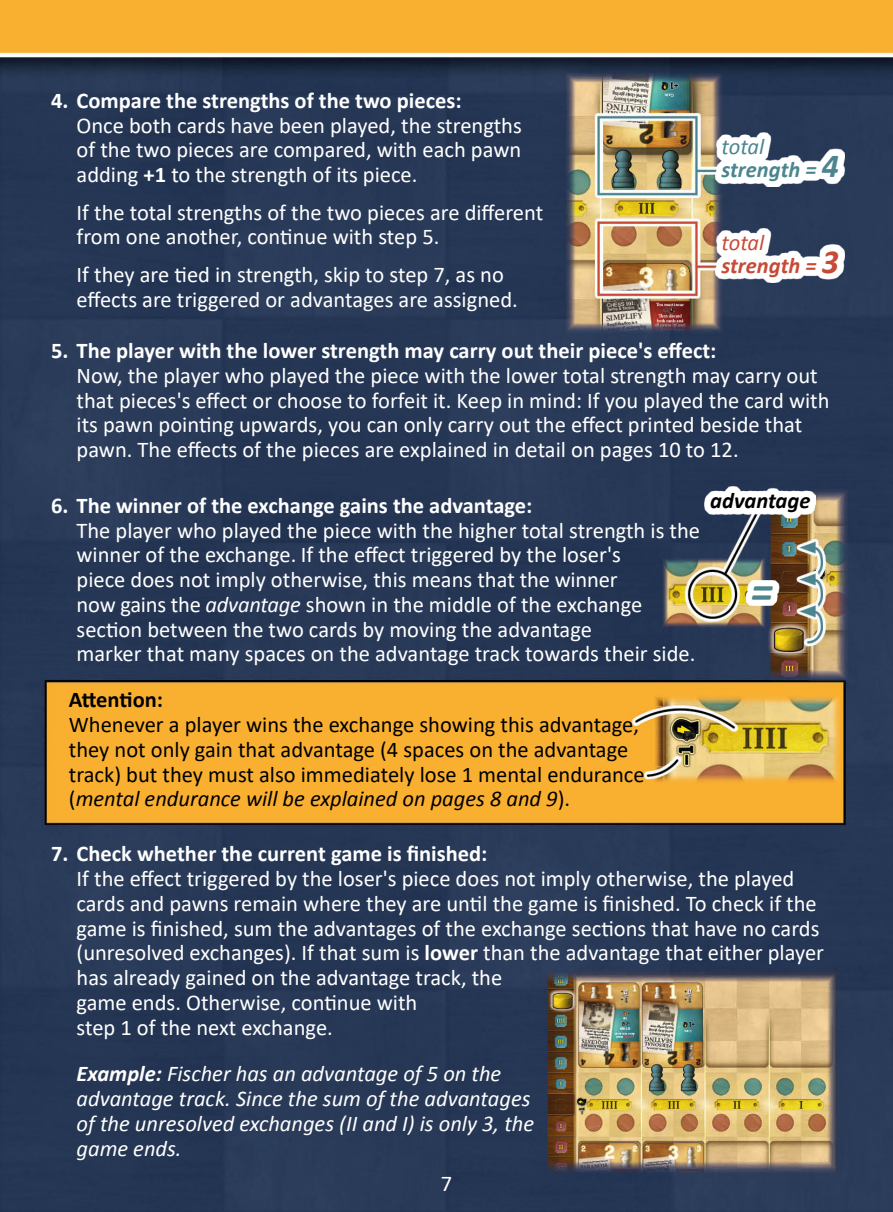
<style>
.page{position:relative;width:893px;height:1212px;background:#fff}
.page>*{position:absolute;margin:0;border:0;box-sizing:border-box;transform-origin:0 0}
.t1{font:italic 700 45px "Calibri";color:#4b858f}
.t2{font:22.5px/24.8px "Calibri";color:#fff}
.t3{font:22.5px/24.8px "Calibri";color:#000}
.t4{font:700 22.5px "Calibri";color:#fff}
.t5{font:italic 22.5px/24.8px "Calibri";color:#fff}
.t6{font:italic 700 22.5px/22.5px "Calibri";color:#4b858f}
.t7{font:italic 700 22.5px/22.5px "Calibri";color:#c64b37}
.t8{font:700 22.5px "Calibri";letter-spacing:-.005em;color:#000}
.t9{font:italic 700 22.5px "Calibri";color:#000}
.s1{font-weight:700}
.s2{font-weight:400}
.s3{font-size:33.75px}
.s4{font-style:italic}
</style>
<div class="page">
<img style="left:0;top:0;width:893px;height:1212px">
<svg style="left:715px;top:132px;width:130px;height:55px"></svg>
<svg style="left:715px;top:228px;width:130px;height:55px"></svg>
<div style="left:746px;top:580px;width:33px;height:26px;background:#fff"></div>
<svg style="left:704px;top:486px;width:112px;height:32px"></svg>
<p class="t4" style="left:51px;top:86px;width:412px">4. Compare the strengths of the two pieces:</p>
<p class="t2" style="left:77px;top:112px;width:447px;text-align:justify">Once both cards have been played, the strengths of the two pieces are compared, with each pawn adding <span class="s1">+1</span> to the strength of its piece.</p>
<p class="t2" style="left:77px;top:199px;width:468px">If the total strengths of the two pieces are different from one another, continue with step 5.</p>
<p class="t2" style="left:77px;top:261px;width:443px">If they are tied in strength, skip to step 7, as no effects are triggered or advantages are assigned.</p>
<p class="t6" style="left:721px;top:136px;width:119px"><span class="s2">total </span>strength = <span class="s3">4</span></p>
<p class="t7" style="left:721px;top:231px;width:119px"><span class="s2">total </span>strength = <span class="s3">3</span></p>
<p class="t4" style="left:51px;top:336px;width:667px">5. The player with the lower strength may carry out their piece's effect:</p>
<p class="t2" style="left:77px;top:362px;width:755px">Now, the player who played the piece with the lower total strength may carry out that pieces's effect or choose to forfeit it. Keep in mind: If you played the card with its pawn pointing upwards, you can only carry out the effect printed beside that pawn. The effects of the pieces are explained in detail on pages 10 to 12.</p>
<p class="t4" style="left:51px;top:491px;width:483px">6. The winner of the exchange gains the advantage:</p>
<p class="t2" style="left:77px;top:517px;width:625px">The player who played the piece with the higher total strength is the winner of the exchange. If the effect triggered by the loser's<br>piece does not imply otherwise, this means that the winner<br>now gains the <span class="s4">advantage</span> shown in the middle of the exchange section between the two cards by moving the advantage<br>marker that many spaces on the advantage track towards their side.</p>
<p class="t9" style="left:710px;top:486px;width:102px">advantage</p>
<h1 class="t1" style="left:751px;top:562px;width:24px">=</h1>
<p class="t8" style="left:69px;top:685px;width:96px">Attention:</p>
<p class="t3" style="left:69px;top:712px;width:577px">Whenever a player wins the exchange showing this advantage, they not only gain that advantage (4 spaces on the advantage track) but they must also immediately lose 1 mental endurance (<span class="s4">mental endurance will be explained on pages 8 and 9</span>).</p>
<p class="t4" style="left:51px;top:839px;width:438px">7. Check whether the current game is finished:</p>
<p class="t2" style="left:77px;top:866px;width:749px">If the effect triggered by the loser's piece does not imply otherwise, the played cards and pawns remain where they are until the game is finished. To check if the game is finished, sum the advantages of the exchange sections that have no cards (unresolved exchanges). If that sum is <span class="s1">lower</span> than the advantage that either player has already gained on the advantage track, the<br>game ends. Otherwise, continue with<br>step 1 of the next exchange.</p>
<p class="t5" style="left:77px;top:1061px;width:459px"><span class="s1">Example:</span> Fischer has an advantage of 5 on the advantage track. Since the sum of the advantages of the unresolved exchanges (II and I) is only 3, the game ends.</p>
<p class="t2" style="left:441px;top:1171px;width:13px">7</p>
</div>
